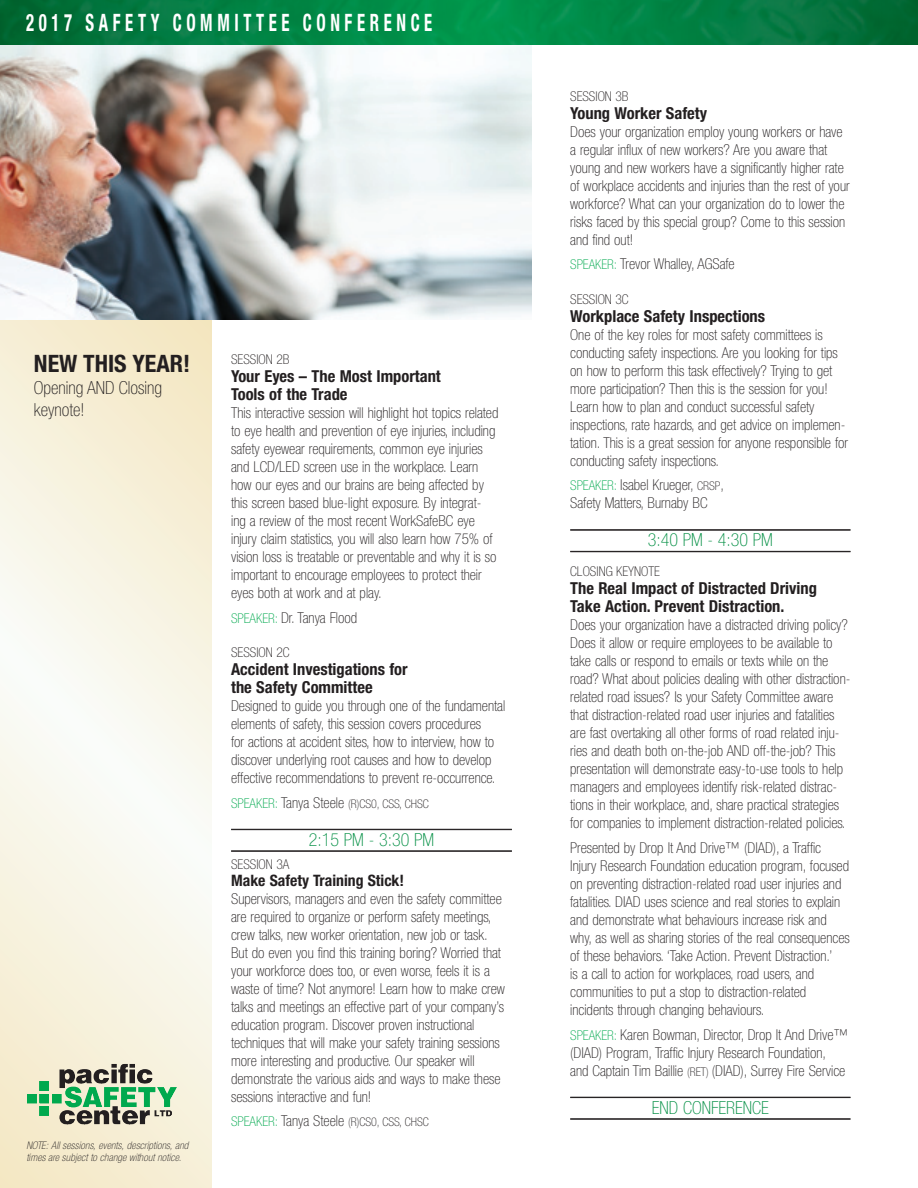
<style>
.page{position:relative;width:918px;height:1188px;background:#fff}
.page>*{position:absolute;margin:0;border:0;box-sizing:border-box;transform-origin:0 0}
.t1{font:700 condensed 24px "Helvetica Neue";letter-spacing:.275em;color:#fff;scale:.7 1}
.t2{font:700 condensed 24px "Helvetica Neue";color:#231f20}
.Time{font:100 condensed 18px "Helvetica Neue";color:#008e42}
.t3{font:100 condensed 18px/21.6px "Helvetica Neue";color:#231f20}
.Subhead{font:700 condensed 16.5px/18px "Helvetica Neue";color:#231f20}
.Subhead-2{font:700 condensed 15.75px "Helvetica Neue";color:#231f20}
.t4{font:100 condensed 15px/18px "Helvetica Neue";color:#231f20}
.t5{font:100 condensed 13.5px "Helvetica Neue";color:#231f20}
.t6{font:100 condensed 12px "Helvetica Neue";color:#231f20}
.t7{font:italic 100 condensed 10.5px/12.6px "Helvetica Neue";letter-spacing:.02em;color:#231f20}
.s1{font-size:13.5px;color:#00a94e}
.s2{font-size:15px}
.s3{font-size:12px}
</style>
<div class="page">
<svg style="left:0;top:320px;width:211px;height:868px"></svg>
<img style="left:0;top:45px;width:531px;height:275px">
<svg style="left:0;top:0;width:918px;height:45px;background:#018042"></svg>
<hr style="left:570px;top:530px;width:280px;height:1px;background:#231f20">
<hr style="left:570px;top:551px;width:280px;height:1px;background:#231f20">
<hr style="left:570px;top:1097px;width:280px;height:1px;background:#231f20">
<hr style="left:570px;top:1119px;width:280px;height:1px;background:#231f20">
<div style="left:39px;top:1094px;width:10px;height:8px;background:#00a94e"></div>
<div style="left:52px;top:1094px;width:10px;height:8px;background:#00a94e"></div>
<div style="left:39px;top:1081px;width:10px;height:10px;background:#00a94e"></div>
<svg style="left:59px;top:1064px;width:94px;height:38px;background:#86a887"></svg>
<hr style="left:231px;top:829px;width:281px;height:1px;background:#231f20">
<hr style="left:231px;top:851px;width:281px;height:1px;background:#231f20">
<p class="t1" style="left:26px;top:8px;width:582px">2017 SAFETY COMMITTEE CONFERENCE</p>
<p class="t2" style="left:34px;top:349px;width:158px">NEW THIS YEAR!</p>
<p class="t3" style="left:34px;top:377px;width:130px">Opening AND Closing keynote!</p>
<p class="t7" style="left:26px;top:1138px;width:164px">NOTE: All sessions, events, descriptions, and times are subject to change without notice.</p>
<p class="t5" style="left:231px;top:352px;width:60px">SESSION 2B</p>
<p class="Subhead" style="left:231px;top:367px;width:211px">Your Eyes – The Most Important<br>Tools of the Trade</p>
<p class="t4" style="left:231px;top:404px;width:269px">This interactive session will highlight hot topics related to eye health and prevention of eye injuries, including safety eyewear requirements, common eye injuries and LCD/LED screen use in the workplace. Learn how our eyes and our brains are being affected by this screen based blue-light exposure. By integrat&shy;ing a review of the most recent WorkSafeBC eye injury claim statistics, you will also learn how 75% of vision loss is treatable or preventable and why it is so important to encourage employees to protect their eyes both at work and at play.</p>
<p class="t4" style="left:231px;top:609px;width:128px"><span class="s1">SPEAKER:</span> Dr. Tanya Flood</p>
<p class="t5" style="left:231px;top:645px;width:60px">SESSION 2C</p>
<p class="Subhead" style="left:231px;top:660px;width:178px">Accident Investigations for the Safety Committee</p>
<p class="t4" style="left:231px;top:697px;width:276px">Designed to guide you through one of the fundamental elements of safety, this session covers procedures<br>for actions at accident sites, how to interview, how to discover underlying root causes and how to develop effective recommendations to prevent re-occurrence.</p>
<p class="t6" style="left:231px;top:797px;width:199px"><span class="s1">SPEAKER:</span> <span class="s2">Tanya Steele</span> (R)CS0, CSS, CHSC</p>
<p class="Time" style="left:309px;top:829px;width:127px">2:15 PM - 3:30 PM</p>
<p class="t5" style="left:231px;top:857px;width:60px">SESSION 3A</p>
<p class="Subhead-2" style="left:231px;top:870px;width:175px">Make Safety Training Stick!</p>
<p class="t4" style="left:231px;top:889px;width:275px">Supervisors, managers and even the safety committee are required to organize or perform safety meetings, crew talks, new worker orientation, new job or task.<br>But do even you find this training boring? Worried that your workforce does too, or even worse, feels it is a waste of time? Not anymore! Learn how to make crew talks and meetings an effective part of your company’s education program. Discover proven instructional techniques that will make your safety training sessions more interesting and productive. Our speaker will demonstrate the various aids and ways to make these sessions interactive and fun!</p>
<p class="t6" style="left:231px;top:1115px;width:199px"><span class="s1">SPEAKER:</span> <span class="s2">Tanya Steele</span> (R)CS0, CSS, CHSC</p>
<p class="t5" style="left:570px;top:88px;width:60px">SESSION 3B</p>
<p class="Subhead" style="left:570px;top:104px;width:138px">Young Worker Safety</p>
<p class="t4" style="left:570px;top:122px;width:281px">Does your organization employ young workers or have a regular influx of new workers? Are you aware that young and new workers have a significantly higher rate of workplace accidents and injuries than the rest of your workforce? What can your organization do to lower the risks faced by this special group? Come to this session and find out!</p>
<p class="t4" style="left:570px;top:255px;width:166px"><span class="s1">SPEAKER:</span> Trevor Whalley, AGSafe</p>
<p class="t5" style="left:570px;top:291px;width:60px">SESSION 3C</p>
<p class="Subhead" style="left:570px;top:307px;width:196px">Workplace Safety Inspections</p>
<p class="t4" style="left:570px;top:325px;width:279px">One of the key roles for most safety committees is conducting safety inspections. Are you looking for tips on how to perform this task effectively? Trying to get more participation? Then this is the session for you!<br>Learn how to plan and conduct successful safety inspections, rate hazards, and get advice on implemen&shy;tation. This is a great session for anyone responsible for conducting safety inspections.</p>
<p class="t4" style="left:570px;top:476px;width:155px"><span class="s1">SPEAKER:</span> Isabel Krueger, <span class="s3">CRSP</span>,<br>Safety Matters, Burnaby BC</p>
<p class="Time" style="left:648px;top:530px;width:127px">3:40 PM - 4:30 PM</p>
<p class="t5" style="left:570px;top:564px;width:91px">CLOSING KEYNOTE</p>
<p class="Subhead" style="left:570px;top:579px;width:248px">The Real Impact of Distracted Driving</p>
<p class="Subhead" style="left:570px;top:597px;width:216px">Take Action. Prevent Distraction.</p>
<p class="t4" style="left:570px;top:616px;width:282px">Does your organization have a distracted driving policy?<br>Does it allow or require employees to be available to take calls or respond to emails or texts while on the road? What about policies dealing with other distraction&shy;related road issues? Is your Safety Committee aware that distraction-related road user injuries and fatalities are fast overtaking all other forms of road related inju&shy;ries and death both on-the-job AND off-the-job? This presentation will demonstrate easy-to-use tools to help managers and employees identify risk-related distrac&shy;tions in their workplace, and, share practical strategies for companies to implement distraction-related policies.</p>
<p class="t4" style="left:570px;top:839px;width:281px">Presented by Drop It And Drive™ (DIAD), a Traffic Injury Research Foundation education program, focused on preventing distraction-related road user injuries and fatalities. DIAD uses science and real stories to explain and demonstrate what behaviours increase risk and why, as well as sharing stories of the real consequences of these behaviors. ‘Take Action. Prevent Distraction.’<br>is a call to action for workplaces, road users, and communities to put a stop to distraction-related incidents through changing behaviours.</p>
<p class="t4" style="left:570px;top:1025px;width:280px"><span class="s1">SPEAKER:</span> Karen Bowman, Director, Drop It And Drive™ (DIAD) Program, Traffic Injury Research Foundation,<br>and Captain Tim Baillie <span class="s3">(RET)</span> (DIAD), Surrey Fire Service</p>
<p class="Time" style="left:652px;top:1097px;width:118px">END CONFERENCE</p>
</div>
